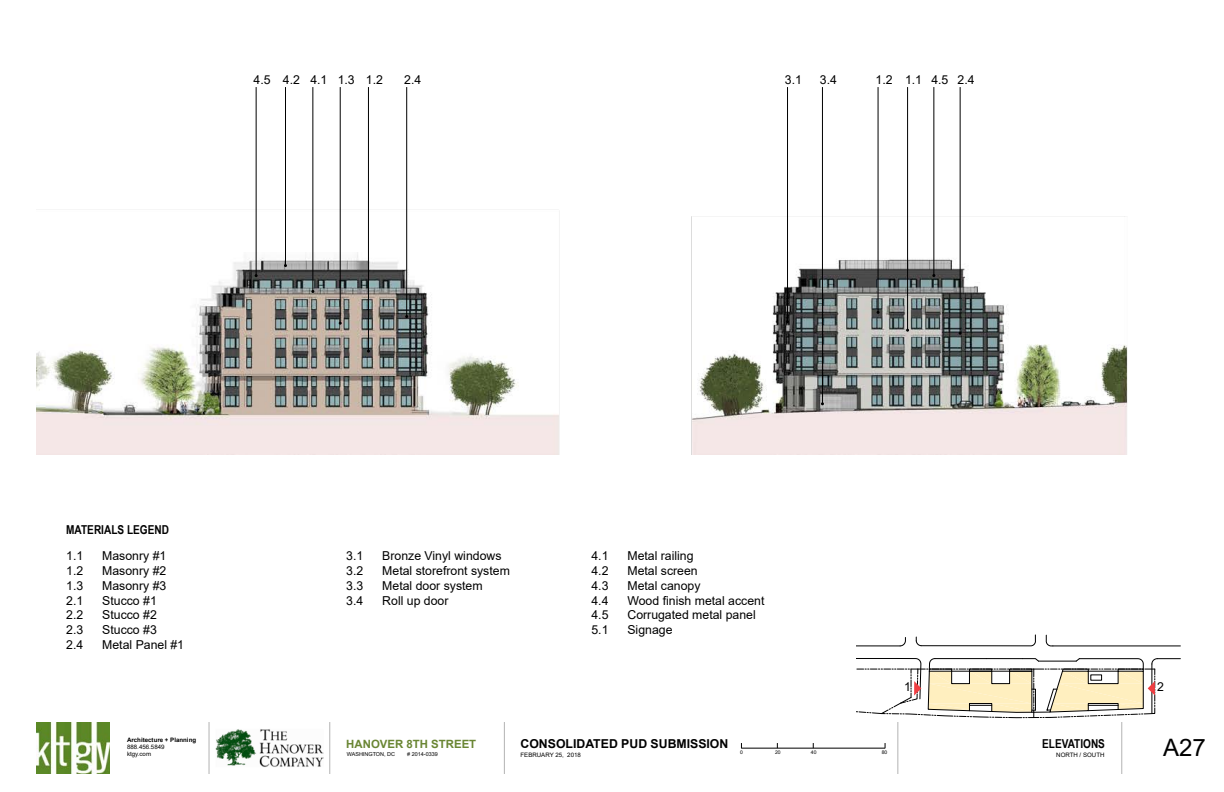
<style>
.page{position:relative;width:1224px;height:792px;background:#fff}
.page>*{position:absolute;margin:0;border:0;box-sizing:border-box;transform-origin:0 0}
.t1{font:24px "Arial";color:#000}
.t2{font:12.3px "Arial";color:#000}
.t3{font:700 12.3px "Arial";color:#000}
.t4{font:700 12.3px "Arial Narrow";color:#000}
.t5{font:700 11.4px "Arial";color:#6a8634}
.t6{font:6.1px/7.3px "Arial";color:#000}
.t7{font:700 6.1px "Arial";color:#000}
.t8{font:5.4px "Arial";color:#000}
.t9{font:5px "Arial";color:#000}
</style>
<div class="page">
<img style="left:36px;top:722px;width:74px;height:52px">
<hr style="left:209px;top:722px;width:1px;height:52px;background:#b3b3b3">
<hr style="left:329px;top:722px;width:1px;height:52px;background:#b3b3b3">
<hr style="left:504px;top:722px;width:1px;height:52px;background:#b3b3b3">
<hr style="left:897px;top:722px;width:1px;height:52px;background:#b3b3b3">
<hr style="left:1121px;top:722px;width:1px;height:52px;background:#b3b3b3">
<img style="left:215px;top:729px;width:108px;height:38px">
<svg style="left:900px;top:637px;width:5px;height:9px"></svg>
<svg style="left:916px;top:635px;width:119px;height:11px"></svg>
<svg style="left:1046px;top:635px;width:7px;height:11px"></svg>
<hr style="left:856px;top:646px;width:44px;height:1px;background:#000">
<hr style="left:1053px;top:646px;width:127px;height:1px;background:#000">
<svg style="left:856px;top:658px;width:324px;height:60px"></svg>
<img style="left:36px;top:87px;width:1092px;height:367px">
<hr style="left:406px;top:87px;width:1px;height:230px;background:#000">
<hr style="left:368px;top:87px;width:1px;height:264px;background:#000">
<hr style="left:340px;top:87px;width:1px;height:236px;background:#000">
<hr style="left:256px;top:87px;width:1px;height:189px;background:#000">
<hr style="left:312px;top:87px;width:1px;height:204px;background:#000">
<hr style="left:285px;top:87px;width:1px;height:179px;background:#000">
<hr style="left:822px;top:87px;width:1px;height:317px;background:#000">
<hr style="left:878px;top:87px;width:1px;height:225px;background:#000">
<hr style="left:933px;top:87px;width:1px;height:189px;background:#000">
<hr style="left:960px;top:87px;width:1px;height:246px;background:#000">
<hr style="left:907px;top:87px;width:1px;height:243px;background:#000">
<hr style="left:787px;top:87px;width:1px;height:235px;background:#000">
<hr style="left:741px;top:748px;width:144px;height:1px;background:#000">
<p class="t2" style="left:254px;top:71px;width:131px">4.5 4.2 4.1 1.3 1.2</p>
<p class="t2" style="left:404px;top:71px;width:19px">2.4</p>
<p class="t2" style="left:785px;top:71px;width:19px">3.1</p>
<p class="t2" style="left:820px;top:71px;width:19px">3.4</p>
<p class="t2" style="left:876px;top:71px;width:101px">1.2 1.1 4.5 2.4</p>
<p class="t4" style="left:66px;top:521px;width:104px">MATERIALS LEGEND</p>
<p class="t2" style="left:66px;top:548px;width:19px">1.1</p>
<p class="t2" style="left:102px;top:548px;width:66px">Masonry #1</p>
<p class="t2" style="left:66px;top:562px;width:19px">1.2</p>
<p class="t2" style="left:102px;top:562px;width:66px">Masonry #2</p>
<p class="t2" style="left:66px;top:577px;width:19px">1.3</p>
<p class="t2" style="left:102px;top:577px;width:66px">Masonry #3</p>
<p class="t2" style="left:66px;top:592px;width:19px">2.1</p>
<p class="t2" style="left:102px;top:592px;width:56px">Stucco #1</p>
<p class="t2" style="left:66px;top:607px;width:19px">2.2</p>
<p class="t2" style="left:102px;top:607px;width:56px">Stucco #2</p>
<p class="t2" style="left:66px;top:621px;width:19px">2.3</p>
<p class="t2" style="left:102px;top:621px;width:56px">Stucco #3</p>
<p class="t2" style="left:66px;top:636px;width:19px">2.4</p>
<p class="t2" style="left:102px;top:636px;width:83px">Metal Panel #1</p>
<p class="t2" style="left:346px;top:548px;width:19px">3.1</p>
<p class="t2" style="left:382px;top:548px;width:121px">Bronze Vinyl windows</p>
<p class="t2" style="left:346px;top:562px;width:19px">3.2</p>
<p class="t2" style="left:382px;top:562px;width:129px">Metal storefront system</p>
<p class="t2" style="left:346px;top:577px;width:19px">3.3</p>
<p class="t2" style="left:382px;top:577px;width:102px">Metal door system</p>
<p class="t2" style="left:346px;top:592px;width:19px">3.4</p>
<p class="t2" style="left:382px;top:592px;width:68px">Roll up door</p>
<p class="t2" style="left:591px;top:548px;width:19px">4.1</p>
<p class="t2" style="left:627px;top:548px;width:68px">Metal railing</p>
<p class="t2" style="left:591px;top:562px;width:19px">4.2</p>
<p class="t2" style="left:627px;top:562px;width:72px">Metal screen</p>
<p class="t2" style="left:591px;top:577px;width:19px">4.3</p>
<p class="t2" style="left:627px;top:577px;width:75px">Metal canopy</p>
<p class="t2" style="left:591px;top:592px;width:19px">4.4</p>
<p class="t2" style="left:627px;top:592px;width:138px">Wood finish metal accent</p>
<p class="t2" style="left:591px;top:607px;width:19px">4.5</p>
<p class="t2" style="left:627px;top:607px;width:130px">Corrugated metal panel</p>
<p class="t2" style="left:591px;top:621px;width:19px">5.1</p>
<p class="t2" style="left:627px;top:621px;width:47px">Signage</p>
<p class="t2" style="left:904px;top:679px;width:8px">1</p>
<p class="t2" style="left:1157px;top:679px;width:8px">2</p>
<p class="t7" style="left:127px;top:735px;width:71px">Architecture + Planning</p>
<p class="t6" style="left:127px;top:743px;width:39px">888.456.5849 ktgy.com</p>
<p class="t6" style="left:521px;top:751px;width:62px">FEBRUARY 25, 2018</p>
<p class="t3" style="left:521px;top:735px;width:209px">CONSOLIDATED PUD SUBMISSION</p>
<p class="t5" style="left:346px;top:736px;width:131px">HANOVER 8TH STREET</p>
<p class="t8" style="left:347px;top:751px;width:50px">WASHINGTON, DC</p>
<p class="t8" style="left:407px;top:751px;width:32px"># 2014-0339</p>
<p class="t4" style="left:1042px;top:734px;width:64px">ELEVATIONS</p>
<p class="t9" style="left:740px;top:749px;width:4px">0</p>
<p class="t9" style="left:775px;top:749px;width:7px">20</p>
<p class="t9" style="left:811px;top:749px;width:7px">40</p>
<p class="t9" style="left:882px;top:749px;width:7px">80</p>
<p class="t6" style="left:1056px;top:751px;width:50px">NORTH / SOUTH</p>
<h1 class="t1" style="left:1163px;top:731px;width:44px">A27</h1>
</div>
